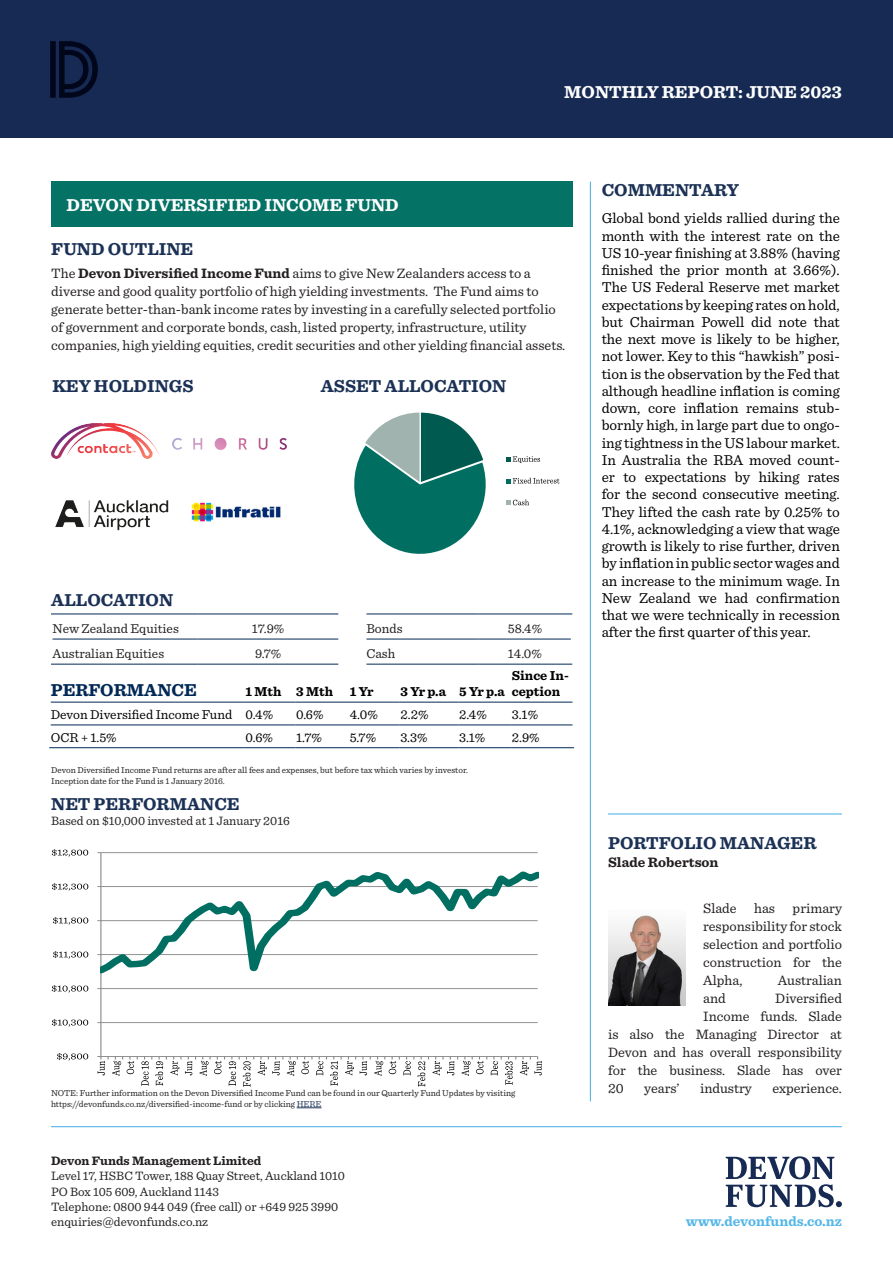
<style>
.page{position:relative;width:893px;height:1263px;background:#fff}
.page>*{position:absolute;margin:0;border:0;box-sizing:border-box;transform-origin:0 0}
.t1{font:700 18px "Sentinel";color:#1b3155}
.t2{font:700 18px "Sentinel";color:#fff}
.t3{font:700 18px "Sentinel";color:#002855}
.t4{font:15px/17.2px "Sentinel";color:#000;text-align:justify}
.t5{font:14.25px/18px "Sentinel";color:#231f20}
.t6{font:700 14.25px "Sentinel";color:#56b7e7}
.t7{font:700 14.25px "Sentinel";color:#231f20}
.t8{font:13.5px "Sentinel";color:#000}
.t9{font:13.5px "Sentinel";color:#231f20}
.t10{font:700 13.5px/16.2px "Sentinel";color:#000}
.t11{font:12.75px "Sentinel";color:#231f20}
.t12{font:700 12.75px "Sentinel";color:#231f20}
.t13{font:9px/10.8px "Sentinel";color:#231f20}
.s1{font-weight:700}
.s2{color:#1b3155}
</style>
<div class="page">
<div style="left:0;top:0;width:893px;height:137px;background:#162a53"></div>
<img style="left:51px;top:42px;width:47px;height:56px">
<hr style="left:590px;top:182px;width:1px;height:919px;background:#56b7e7">
<div style="left:51px;top:182px;width:521px;height:45px;background:#057266"></div>
<svg style="left:726px;top:1156px;width:116px;height:51px"></svg>
<hr style="left:51px;top:1126px;width:791px;height:1px;background:#56b7e7">
<svg style="left:297px;top:1107px;width:25px;height:1px"></svg>
<hr style="left:51px;top:702px;width:194px;height:1px;background:#002855">
<hr style="left:245px;top:702px;width:50px;height:1px;background:#002855">
<hr style="left:295px;top:702px;width:54px;height:1px;background:#002855">
<hr style="left:349px;top:702px;width:51px;height:1px;background:#002855">
<hr style="left:400px;top:702px;width:58px;height:1px;background:#002855">
<hr style="left:458px;top:702px;width:53px;height:1px;background:#002855">
<hr style="left:511px;top:702px;width:61px;height:1px;background:#002855">
<hr style="left:51px;top:725px;width:194px;height:1px;background:#002855">
<hr style="left:245px;top:725px;width:50px;height:1px;background:#002855">
<hr style="left:295px;top:725px;width:54px;height:1px;background:#002855">
<hr style="left:349px;top:725px;width:51px;height:1px;background:#002855">
<hr style="left:400px;top:725px;width:58px;height:1px;background:#002855">
<hr style="left:458px;top:725px;width:53px;height:1px;background:#002855">
<hr style="left:511px;top:725px;width:61px;height:1px;background:#002855">
<hr style="left:49px;top:747px;width:196px;height:1px;background:#002855">
<hr style="left:245px;top:747px;width:50px;height:1px;background:#002855">
<hr style="left:295px;top:747px;width:54px;height:1px;background:#002855">
<hr style="left:349px;top:747px;width:51px;height:1px;background:#002855">
<hr style="left:400px;top:747px;width:58px;height:1px;background:#002855">
<hr style="left:458px;top:747px;width:53px;height:1px;background:#002855">
<hr style="left:511px;top:747px;width:63px;height:1px;background:#002855">
<svg style="left:354px;top:413px;width:132px;height:141px"></svg>
<svg style="left:506px;top:456px;width:34px;height:7px"></svg>
<svg style="left:506px;top:478px;width:53px;height:5px"></svg>
<svg style="left:506px;top:500px;width:23px;height:5px"></svg>
<svg style="left:52px;top:614px;width:520px;height:50px"></svg>
<hr style="left:51px;top:614px;width:146px;height:1px;background:#002855">
<hr style="left:197px;top:614px;width:141px;height:1px;background:#002855">
<hr style="left:366px;top:614px;width:112px;height:1px;background:#002855">
<hr style="left:478px;top:614px;width:94px;height:1px;background:#002855">
<hr style="left:53px;top:639px;width:144px;height:1px;background:#002855">
<hr style="left:197px;top:639px;width:141px;height:1px;background:#002855">
<hr style="left:51px;top:664px;width:146px;height:1px;background:#002855">
<hr style="left:197px;top:664px;width:141px;height:1px;background:#002855">
<hr style="left:366px;top:639px;width:112px;height:1px;background:#002855">
<hr style="left:478px;top:639px;width:93px;height:1px;background:#002855">
<hr style="left:366px;top:664px;width:112px;height:1px;background:#002855">
<hr style="left:478px;top:664px;width:94px;height:1px;background:#002855">
<hr style="left:101px;top:1022px;width:437px;height:1px;background:#868686">
<hr style="left:101px;top:988px;width:437px;height:1px;background:#868686">
<hr style="left:101px;top:852px;width:437px;height:1px;background:#868686">
<hr style="left:101px;top:853px;width:1px;height:203px;background:#868686">
<svg style="left:97px;top:871px;width:441px;height:103px"></svg>
<svg style="left:57px;top:1053px;width:31px;height:7px"></svg>
<svg style="left:52px;top:1019px;width:36px;height:7px"></svg>
<svg style="left:52px;top:985px;width:36px;height:7px"></svg>
<svg style="left:53px;top:951px;width:35px;height:7px"></svg>
<svg style="left:53px;top:917px;width:35px;height:7px"></svg>
<svg style="left:52px;top:883px;width:36px;height:8px"></svg>
<svg style="left:52px;top:849px;width:36px;height:8px"></svg>
<svg style="left:97px;top:1056px;width:445px;height:31px"></svg>
<img style="left:51px;top:423px;width:109px;height:36px">
<img style="left:172px;top:438px;width:115px;height:12px">
<img style="left:55px;top:501px;width:114px;height:30px">
<img style="left:191px;top:502px;width:90px;height:20px">
<hr style="left:608px;top:813px;width:234px;height:1px;background:#56b7e7">
<img style="left:608px;top:915px;width:77px;height:91px">
<p class="t2" style="left:564px;top:78px;width:279px">MONTHLY REPORT: JUNE 2023</p>
<p class="t2" style="left:67px;top:191px;width:334px">DEVON DIVERSIFIED INCOME FUND</p>
<p class="t1" style="left:51px;top:235px;width:144px">FUND OUTLINE</p>
<p class="t5" style="left:51px;top:263px;width:516px">The <span class="s1">Devon Diversified Income Fund</span> aims to give New Zealanders access to a diverse and good quality portfolio of high yielding investments. The Fund aims to generate better-than-bank income rates by investing in a carefully selected portfolio of government and corporate bonds, cash, listed property, infrastructure, utility companies, high yielding equities, credit securities and other yielding financial assets.</p>
<p class="t1" style="left:52px;top:372px;width:143px">KEY HOLDINGS</p>
<p class="t1" style="left:321px;top:372px;width:187px">ASSET ALLOCATION</p>
<p class="t1" style="left:51px;top:586px;width:123px">ALLOCATION</p>
<p class="t9" style="left:53px;top:618px;width:128px">New Zealand Equities</p>
<p class="t9" style="left:252px;top:618px;width:34px">17.9%</p>
<p class="t9" style="left:366px;top:618px;width:38px">Bonds</p>
<p class="t9" style="left:508px;top:618px;width:36px">58.4%</p>
<p class="t9" style="left:53px;top:643px;width:113px">Australian Equities</p>
<p class="t9" style="left:255px;top:643px;width:28px">9.7%</p>
<p class="t9" style="left:366px;top:643px;width:30px">Cash</p>
<p class="t9" style="left:508px;top:643px;width:35px">14.0%</p>
<p class="t10" style="left:512px;top:667px;width:58px">Since In&shy;ception</p>
<p class="t3" style="left:51px;top:676px;width:147px">PERFORMANCE</p>
<p class="t10" style="left:246px;top:683px;width:37px">1 Mth</p>
<p class="t10" style="left:296px;top:683px;width:38px">3 Mth</p>
<p class="t10" style="left:350px;top:683px;width:25px">1 Yr</p>
<p class="t10" style="left:400px;top:683px;width:47px">3 Yr p.a</p>
<p class="t10" style="left:459px;top:683px;width:47px">5 Yr p.a</p>
<p class="t8" style="left:51px;top:704px;width:183px">Devon Diversified Income Fund</p>
<p class="t8" style="left:246px;top:704px;width:29px">0.4%</p>
<p class="t8" style="left:296px;top:704px;width:29px">0.6%</p>
<p class="t8" style="left:350px;top:704px;width:30px">4.0%</p>
<p class="t8" style="left:400px;top:704px;width:30px">2.2%</p>
<p class="t8" style="left:459px;top:704px;width:29px">2.4%</p>
<p class="t8" style="left:512px;top:704px;width:28px">3.1%</p>
<p class="t8" style="left:51px;top:727px;width:68px">OCR + 1.5%</p>
<p class="t8" style="left:246px;top:727px;width:29px">0.6%</p>
<p class="t8" style="left:296px;top:727px;width:27px">1.7%</p>
<p class="t8" style="left:350px;top:727px;width:28px">5.7%</p>
<p class="t8" style="left:400px;top:727px;width:29px">3.3%</p>
<p class="t8" style="left:459px;top:727px;width:28px">3.1%</p>
<p class="t8" style="left:512px;top:727px;width:29px">2.9%</p>
<p class="t13" style="left:51px;top:764px;width:418px">Devon Diversified Income Fund returns are after all fees and expenses, but before tax which varies by investor.<br>Inception date for the Fund is 1 January 2016.</p>
<p class="t1" style="left:51px;top:789px;width:190px">NET PERFORMANCE</p>
<p class="t11" style="left:51px;top:811px;width:240px">Based on $10,000 invested at 1 January 2016</p>
<p class="t13" style="left:51px;top:1087px;width:466px">NOTE: Further information on the Devon Diversified Income Fund can be found in our Quarterly Fund Updates by visiting https://devonfunds.co.nz/diversified-income-fund or by clicking <span class="s2">HERE</span></p>
<p class="t1" style="left:602px;top:176px;width:139px">COMMENTARY</p>
<p class="t4" style="left:602px;top:209px;width:240px">Global bond yields rallied during the month with the interest rate on the US 10-year finishing at 3.88% (having finished the prior month at 3.66%).<br>The US Federal Reserve met market expectations by keeping rates on hold, but Chairman Powell did note that the next move is likely to be higher, not lower. Key to this “hawkish” posi&shy;tion is the observation by the Fed that although headline inflation is coming down, core inflation remains stub&shy;bornly high, in large part due to ongo&shy;ing tightness in the US labour market.<br>In Australia the RBA moved count&shy;er to expectations by hiking rates for the second consecutive meeting.<br>They lifted the cash rate by 0.25% to 4.1%, acknowledging a view that wage growth is likely to rise further, driven by inflation in public sector wages and an increase to the minimum wage. In New Zealand we had confirmation that we were technically in recession after the first quarter of this year.</p>
<p class="t1" style="left:608px;top:828px;width:210px">PORTFOLIO MANAGER</p>
<p class="t7" style="left:608px;top:850px;width:112px">Slade Robertson</p>
<p class="t5" style="left:703px;top:898px;width:140px;text-align:justify">Slade has primary responsibility for stock selection and portfolio construction for the Alpha,</p>
<p class="t5" style="left:778px;top:970px;width:66px">Australian</p>
<p class="t5" style="left:703px;top:988px;width:24px">and</p>
<p class="t5" style="left:775px;top:988px;width:68px">Diversified</p>
<p class="t5" style="left:703px;top:1006px;width:140px">Income funds. Slade</p>
<p class="t5" style="left:608px;top:1024px;width:235px">is also the Managing Director at</p>
<p class="t5" style="left:608px;top:1042px;width:235px">Devon and has overall responsibility</p>
<p class="t5" style="left:608px;top:1060px;width:235px">for the business. Slade has over</p>
<p class="t5" style="left:608px;top:1078px;width:17px">20</p>
<p class="t5" style="left:644px;top:1078px;width:37px">years’</p>
<p class="t5" style="left:700px;top:1078px;width:53px">industry</p>
<p class="t5" style="left:772px;top:1078px;width:71px">experience.</p>
<p class="t12" style="left:51px;top:1151px;width:212px">Devon Funds Management Limited</p>
<p class="t11" style="left:51px;top:1166px;width:296px">Level 17, HSBC Tower, 188 Quay Street, Auckland 1010</p>
<p class="t11" style="left:51px;top:1182px;width:170px">PO Box 105 609, Auckland 1143</p>
<p class="t11" style="left:51px;top:1197px;width:289px">Telephone: 0800 944 049 (free call) or +649 925 3990</p>
<p class="t11" style="left:51px;top:1212px;width:159px">enquiries@devonfunds.co.nz</p>
<p class="t6" style="left:686px;top:1210px;width:158px">www.devonfunds.co.nz</p>
</div>
